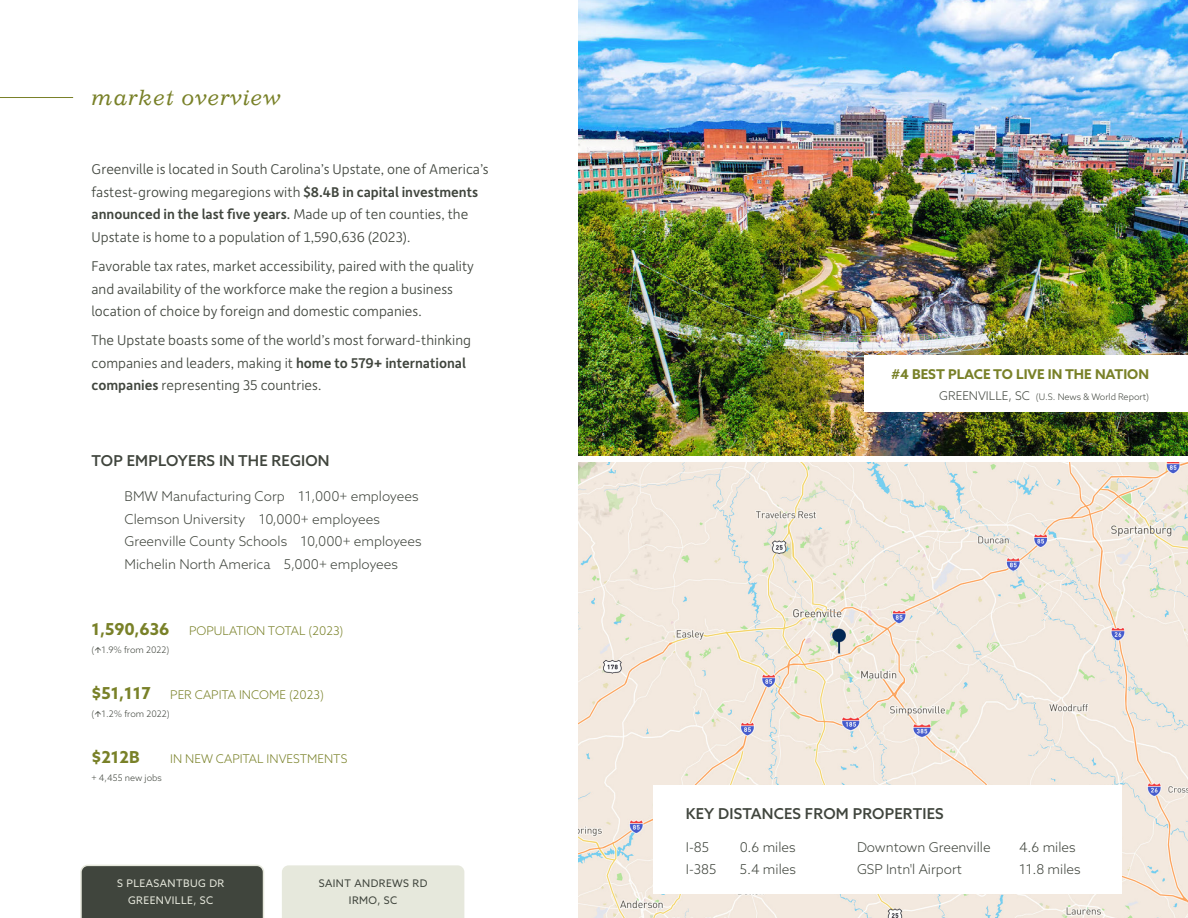
<style>
.page{position:relative;width:1188px;height:918px;background:#fff}
.page>*{position:absolute;margin:0;border:0;box-sizing:border-box;transform-origin:0 0}
.t1{font:italic 21px "Impressum Std";letter-spacing:.04em;color:#798128}
.t2{font:700 16.5px "Azo Sans";color:#798128}
.t3{font:300 15px/22.5px "Depot New";color:#40453d}
.t4{font:500 15px "Azo Sans";letter-spacing:.01em;color:#40453d}
.t5{font:300 13.5px "Azo Sans";color:#40453d}
.t6{font:700 13.5px "Azo Sans";color:#798128}
.t7{font:300 12px "Azo Sans";color:#798128}
.t8{font:10.5px "Azo Sans";letter-spacing:.04em;color:#e6e8dc}
.t9{font:10.5px "Azo Sans";letter-spacing:.04em;color:#40453d}
.t10{font:300 9px "Azo Sans";color:#40453d}
.s1{font-weight:500}
.s2{font-weight:400}
.s3{font-weight:700;font-size:16.5px}
.s4{font-family:"Depot New";font-weight:400}
.s5{font-size:12px}
</style>
<div class="page">
<div style="left:80px;top:865px;width:184px;height:53px;background:#40453d"></div>
<div style="left:282px;top:865px;width:182px;height:53px;background:#e6e8dc"></div>
<hr style="left:0;top:97px;width:73px;height:1px;background:#798128">
<img style="left:578px;top:0;width:610px;height:455px">
<div style="left:864px;top:356px;width:324px;height:56px;background:#fff"></div>
<img style="left:578px;top:463px;width:610px;height:455px">
<div style="left:653px;top:785px;width:469px;height:109px;background:#fff"></div>
<p class="t1" style="left:92px;top:85px;width:191px">market overview</p>
<p class="t3" style="left:92px;top:158px;width:399px">Greenville is located in South Carolina’s Upstate, one of America’s fastest-growing megaregions with <span class="s1">$8.4B in capital investments announced in the last five years</span><span class="s2">.</span> Made up of ten counties, the Upstate is home to a population of 1,590,636 (2023).</p>
<p class="t3" style="left:92px;top:254px;width:384px">Favorable tax rates, market accessibility, paired with the quality and availability of the workforce make the region a business location of choice by foreign and domestic companies.</p>
<p class="t3" style="left:92px;top:329px;width:381px">The Upstate boasts some of the world’s most forward-thinking companies and leaders, making it <span class="s1">home to 579+ international companies</span> representing 35 countries.</p>
<p class="t4" style="left:92px;top:451px;width:240px">TOP EMPLOYERS IN THE REGION</p>
<p class="t5" style="left:124px;top:488px;width:296px">BMW Manufacturing Corp 11,000+ employees</p>
<p class="t5" style="left:124px;top:510px;width:257px">Clemson University 10,000+ employees</p>
<p class="t5" style="left:124px;top:533px;width:299px">Greenville County Schools 10,000+ employees</p>
<p class="t5" style="left:124px;top:555px;width:275px">Michelin North America 5,000+ employees</p>
<p class="t7" style="left:92px;top:623px;width:254px"><span class="s3">1,590,636</span> POPULATION TOTAL (2023)</p>
<p class="t10" style="left:92px;top:644px;width:80px">(<span class="s4">↑</span>1.9% from 2022)</p>
<p class="t7" style="left:92px;top:687px;width:234px"><span class="s3">$51,117</span> PER CAPITA INCOME (2023)</p>
<p class="t10" style="left:92px;top:708px;width:80px">(<span class="s4">↑</span>1.2% from 2022)</p>
<p class="t2" style="left:92px;top:747px;width:50px">$212B</p>
<p class="t7" style="left:170px;top:751px;width:179px">IN NEW CAPITAL INVESTMENTS</p>
<p class="t10" style="left:92px;top:772px;width:72px">+ 4,455 new jobs</p>
<p class="t8" style="left:117px;top:876px;width:109px">S PLEASANTBUG DR</p>
<p class="t8" style="left:128px;top:893px;width:87px">GREENVILLE, SC</p>
<p class="t9" style="left:319px;top:876px;width:110px">SAINT ANDREWS RD</p>
<p class="t9" style="left:349px;top:893px;width:50px">IRMO, SC</p>
<p class="t6" style="left:892px;top:366px;width:259px">#4 BEST PLACE TO LIVE IN THE NATION</p>
<p class="t10" style="left:939px;top:391px;width:211px"><span class="s5">GREENVILLE, SC</span> (U.S. News &amp; World Report)</p>
<p class="t4" style="left:686px;top:803px;width:259px">KEY DISTANCES FROM PROPERTIES</p>
<p class="t5" style="left:686px;top:838px;width:25px">I-85</p>
<p class="t5" style="left:740px;top:838px;width:57px">0.6 miles</p>
<p class="t5" style="left:686px;top:861px;width:32px">I-385</p>
<p class="t5" style="left:740px;top:861px;width:58px">5.4 miles</p>
<p class="t5" style="left:857px;top:838px;width:135px">Downtown Greenville</p>
<p class="t5" style="left:1019px;top:838px;width:58px">4.6 miles</p>
<p class="t5" style="left:857px;top:861px;width:106px">GSP Intn'l Airport</p>
<p class="t5" style="left:1019px;top:861px;width:63px">11.8 miles</p>
</div>
